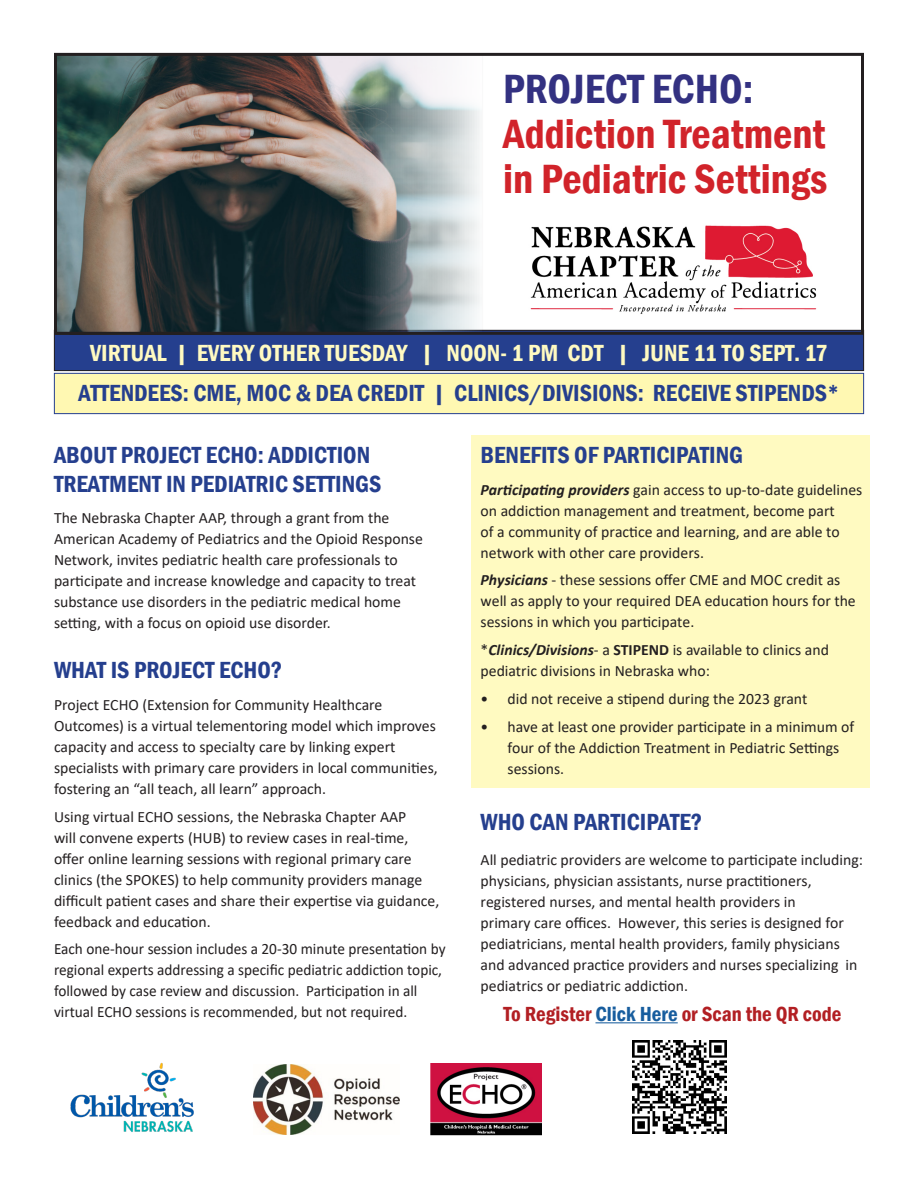
<style>
.page{position:relative;width:918px;height:1188px;background:#fff}
.page>*{position:absolute;margin:0;border:0;box-sizing:border-box;transform-origin:0 0}
.t1{font:600 condensed 42px/45px "Franklin Gothic";color:#d1232a}
.t2{font:600 condensed 24px/28.8px "Franklin Gothic";color:#253f8e}
.t3{font:600 condensed 24px "Franklin Gothic";color:#fffac1}
.t4{font:600 condensed 21px "Franklin Gothic";color:#b21f23}
.t5{font:15.75px/21px "Calibri";color:#231f20}
.s1{color:#333181}
.s2{font-weight:700;font-style:italic}
.s3{font-weight:700}
.s4{color:#175d9e}
</style>
<div class="page">
<div style="left:471px;top:435px;width:398px;height:352px;background:#fffac1"></div>
<div style="left:54px;top:330px;width:810px;height:41px;background:#253f8e"></div>
<div style="left:54px;top:330px;width:810px;height:41px;border:1px solid #231f20"></div>
<img style="left:58px;top:57px;width:423px;height:274px">
<img style="left:530px;top:225px;width:287px;height:89px">
<div style="left:54px;top:53px;width:810px;height:282px;border:3px solid #231f20"></div>
<img style="left:253px;top:1065px;width:146px;height:69px">
<img style="left:431px;top:1064px;width:110px;height:72px">
<hr style="left:595px;top:1022px;width:83px;height:1px;background:#175d9e">
<div style="left:54px;top:373px;width:810px;height:41px;background:#fff8b2;border:1px solid #253f8e"></div>
<img style="left:633px;top:1040px;width:94px;height:94px">
<img style="left:70px;top:1062px;width:124px;height:71px">
<p class="t1" style="left:503px;top:66px;width:326px"><span class="s1">PROJECT ECHO:<br></span>Addiction Treatment in Pediatric Settings</p>
<p class="t3" style="left:90px;top:336px;width:739px">VIRTUAL | EVERY OTHER TUESDAY | NOON- 1 PM CDT | JUNE 11 TO SEPT. 17</p>
<p class="t2" style="left:79px;top:378px;width:762px">ATTENDEES: CME, MOC &amp; DEA CREDIT | CLINICS/DIVISIONS: RECEIVE STIPENDS*</p>
<p class="t2" style="left:54px;top:440px;width:329px">ABOUT PROJECT ECHO: ADDICTION<br>TREATMENT IN PEDIATRIC SETTINGS</p>
<p class="t5" style="left:54px;top:507px;width:370px">The Nebraska Chapter AAP, through a grant from the American Academy of Pediatrics and the Opioid Response Network, invites pediatric health care professionals to participate and increase knowledge and capacity to treat substance use disorders in the pediatric medical home setting, with a focus on opioid use disorder.</p>
<p class="t2" style="left:54px;top:655px;width:230px">WHAT IS PROJECT ECHO?</p>
<p class="t5" style="left:54px;top:694px;width:385px">Project ECHO (Extension for Community Healthcare Outcomes) is a virtual telementoring model which improves capacity and access to specialty care by linking expert specialists with primary care providers in local communities, fostering an “all teach, all learn” approach.</p>
<p class="t5" style="left:54px;top:806px;width:387px">Using virtual ECHO sessions, the Nebraska Chapter AAP<br>will convene experts (HUB) to review cases in real-time, offer online learning sessions with regional primary care clinics (the SPOKES) to help community providers manage difficult patient cases and share their expertise via guidance, feedback and education.</p>
<p class="t5" style="left:54px;top:938px;width:393px">Each one-hour session includes a 20-30 minute presentation by regional experts addressing a specific pediatric addiction topic, followed by case review and discussion. Participation in all virtual ECHO sessions is recommended, but not required.</p>
<p class="t2" style="left:481px;top:440px;width:264px">BENEFITS OF PARTICIPATING</p>
<p class="t5" style="left:481px;top:478px;width:383px"><span class="s2">Participating providers</span> gain access to up-to-date guidelines on addiction management and treatment, become part<br>of a community of practice and learning, and are able to network with other care providers.</p>
<p class="t5" style="left:481px;top:569px;width:377px"><span class="s2">Physicians</span> - these sessions offer CME and MOC credit as well as apply to your required DEA education hours for the sessions in which you participate.</p>
<p class="t5" style="left:481px;top:639px;width:350px">*<span class="s2">Clinics/Divisions</span>- a <span class="s3">STIPEND</span> is available to clinics and pediatric divisions in Nebraska who:</p>
<p class="t5" style="left:481px;top:688px;width:328px">• did not receive a stipend during the 2023 grant</p>
<p class="t5" style="left:508px;top:715px;width:348px;text-indent:-27px">• have at least one provider participate in a minimum of four of the Addiction Treatment in Pediatric Settings sessions.</p>
<p class="t2" style="left:481px;top:807px;width:223px">WHO CAN PARTICIPATE?</p>
<p class="t5" style="left:481px;top:849px;width:384px">All pediatric providers are welcome to participate including: physicians, physician assistants, nurse practitioners, registered nurses, and mental health providers in<br>primary care offices. However, this series is designed for pediatricians, mental health providers, family physicians and advanced practice providers and nurses specializing in pediatrics or pediatric addiction.</p>
<p class="t4" style="left:504px;top:1000px;width:339px">To Register <span class="s4">Click Here</span> or Scan the QR code</p>
</div>
